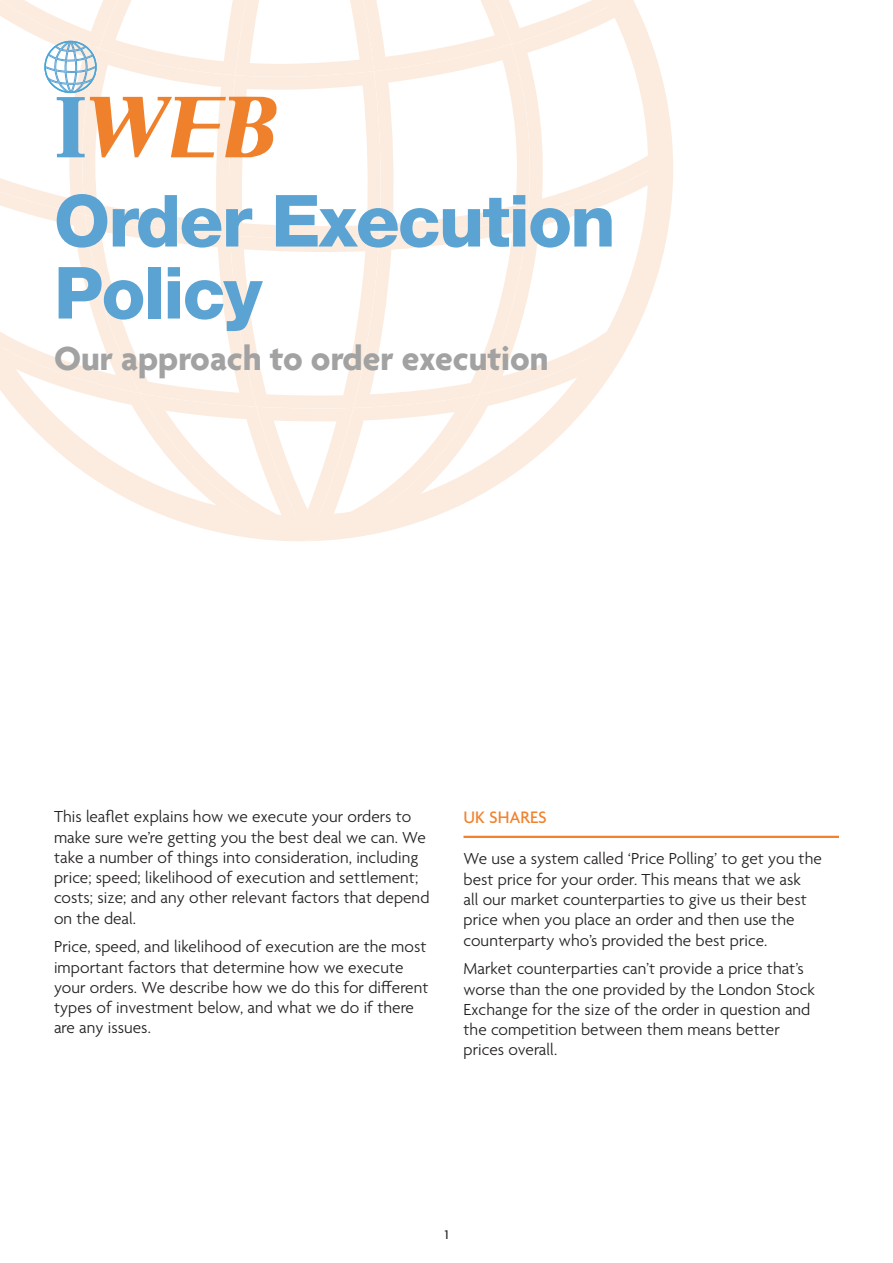
<style>
.page{position:relative;width:893px;height:1263px;background:#fff}
.page>*{position:absolute;margin:0;border:0;box-sizing:border-box;transform-origin:0 0}
.t1{font:800 72px/72px "Helvetica Neue";letter-spacing:-.025em;color:#5ba3d2}
.t2{font:700 36px "Agenda";color:#a1a2a1}
.t3{font:500 18px "Agenda";color:#f1822e}
.t4{font:300 17.25px/20.2px "Agenda";letter-spacing:.005em;color:#231f20}
.t5{font:500 13.5px "Agenda";color:#231f20}
</style>
<div class="page">
<svg style="left:0;top:0;width:673px;height:542px"></svg>
<hr style="left:463px;top:836px;width:376px;height:2px;background:#f1822e">
<h1 class="t1" style="left:54px;top:185px;width:563px">Order Execution<br>Policy</h1>
<h2 class="t2" style="left:54px;top:339px;width:496px">Our approach to order execution</h2>
<p class="t4" style="left:54px;top:808px;width:377px">This leaflet explains how we execute your orders to make sure we’re getting you the best deal we can. We take a number of things into consideration, including price; speed; likelihood of execution and settlement; costs; size; and any other relevant factors that depend on the deal.</p>
<p class="t4" style="left:54px;top:938px;width:376px">Price, speed, and likelihood of execution are the most important factors that determine how we execute your orders. We describe how we do this for different types of investment below, and what we do if there are any issues.</p>
<p class="t3" style="left:463px;top:807px;width:85px">UK SHARES</p>
<p class="t4" style="left:463px;top:850px;width:360px">We use a system called ‘Price Polling’ to get you the best price for your order. This means that we ask<br>all our market counterparties to give us their best price when you place an order and then use the counterparty who’s provided the best price.</p>
<p class="t4" style="left:463px;top:960px;width:353px">Market counterparties can’t provide a price that’s worse than the one provided by the London Stock Exchange for the size of the order in question and the competition between them means better prices overall.</p>
<p class="t5" style="left:445px;top:1227px;width:5px">1</p>
</div>
